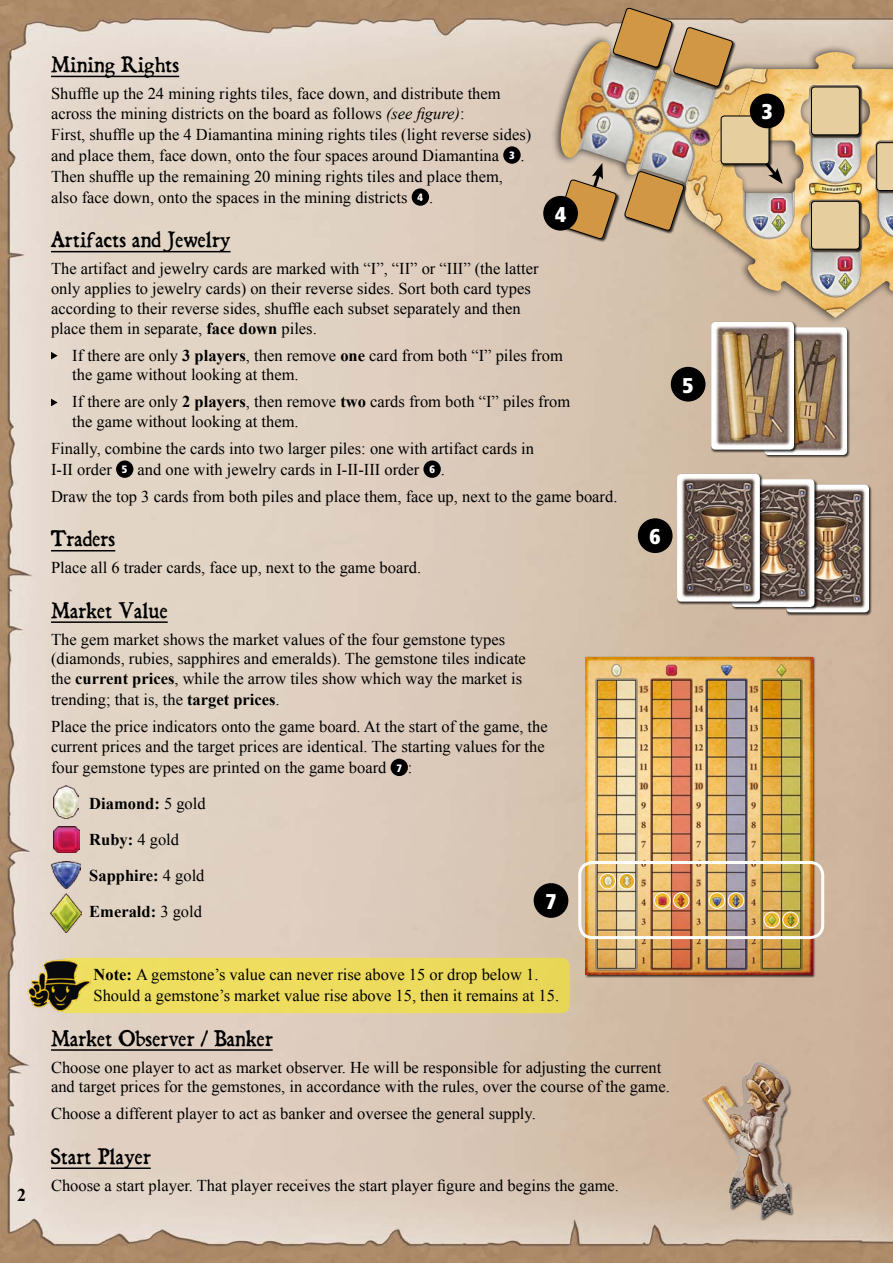
<style>
.page{position:relative;width:893px;height:1263px;background:#fff}
.page>*{position:absolute;margin:0;border:0;box-sizing:border-box;transform-origin:0 0}
.t1{font:900 condensed 21.3px "Frutiger";color:#fff}
.t2{font:19.5px "Dominican";letter-spacing:.025em;color:#000}
.t3{font:700 18px "Times New Roman";color:#000}
.t4{font:16.5px/20.7px "Times New Roman";color:#000}
.t5{font:700 16.5px/36px "Times New Roman";color:#000}
.s1{font-style:italic}
.s2{font-family:"Frutiger";font-weight:900;font-stretch:condensed;font-size:10.65px;color:#fff}
.s3{font-weight:700}
.s4{font-weight:400}
</style>
<div class="page">
<img style="left:0;top:0;width:893px;height:1263px">
<div style="left:59px;top:958px;width:511px;height:55px;background:#eedc5f;border-radius:9px"></div>
<hr style="left:51px;top:76px;width:128px;height:1px;background:#000">
<hr style="left:51px;top:251px;width:180px;height:1px;background:#000">
<hr style="left:51px;top:550px;width:64px;height:1px;background:#000">
<hr style="left:51px;top:621px;width:117px;height:2px;background:#000">
<hr style="left:51px;top:1049px;width:222px;height:2px;background:#000">
<hr style="left:51px;top:1167px;width:100px;height:2px;background:#000">
<div style="left:503px;top:146px;width:18px;height:18px;background:#000;border-radius:50%"></div>
<div style="left:412px;top:188px;width:17px;height:18px;background:#000;border-radius:50%"></div>
<svg style="left:51px;top:352px;width:7px;height:7px"></svg>
<svg style="left:51px;top:399px;width:7px;height:7px"></svg>
<div style="left:116px;top:460px;width:17px;height:18px;background:#000;border-radius:50%"></div>
<div style="left:423px;top:460px;width:18px;height:18px;background:#000;border-radius:50%"></div>
<div style="left:391px;top:759px;width:17px;height:17px;background:#000;border-radius:50%"></div>
<div style="left:550px;top:33px;width:343px;height:291px;background:#000;opacity:.75"></div>
<img style="left:704px;top:52px;width:189px;height:266px">
<img style="left:557px;top:41px;width:197px;height:182px">
<div style="left:673px;top:27px;width:63px;height:63px;background:#000;opacity:.75"></div>
<svg style="left:612px;top:8px;width:121px;height:79px;background:#bd9969"></svg>
<div style="left:624px;top:171px;width:63px;height:63px;background:#000;opacity:.75"></div>
<svg style="left:624px;top:171px;width:60px;height:60px;background:#bc935b"></svg>
<div style="left:811px;top:86px;width:52px;height:52px;background:#000;opacity:.75"></div>
<div style="left:811px;top:87px;width:47px;height:48px;background:#e6ce9f"></div>
<div style="left:811px;top:87px;width:49px;height:48px;border:1px solid #000;border-radius:3px"></div>
<div style="left:811px;top:200px;width:52px;height:53px;background:#000;opacity:.75"></div>
<div style="left:811px;top:201px;width:47px;height:48px;background:#e6ce9f"></div>
<div style="left:811px;top:201px;width:49px;height:48px;border:1px solid #000;border-radius:3px"></div>
<div style="left:876px;top:142px;width:17px;height:52px;background:#000;opacity:.75"></div>
<svg style="left:876px;top:142px;width:17px;height:49px"></svg>
<svg style="left:749px;top:142px;width:34px;height:42px"></svg>
<div style="left:720px;top:115px;width:53px;height:52px;background:#000;opacity:.75"></div>
<div style="left:721px;top:116px;width:48px;height:48px;background:#e6ce9f"></div>
<div style="left:721px;top:116px;width:48px;height:48px;border:1px solid #000;border-radius:3px"></div>
<div style="left:557px;top:179px;width:63px;height:63px;background:#000;opacity:.75"></div>
<svg style="left:557px;top:163px;width:60px;height:76px;background:#c09e70"></svg>
<div style="left:786px;top:484px;width:87px;height:132px;background:#000;opacity:.75"></div>
<img style="left:786px;top:485px;width:83px;height:127px">
<div style="left:731px;top:479px;width:87px;height:131px;background:#000;opacity:.75"></div>
<img style="left:732px;top:479px;width:82px;height:128px">
<div style="left:676px;top:473px;width:87px;height:132px;background:#000;opacity:.75"></div>
<img style="left:677px;top:474px;width:83px;height:128px">
<div style="left:764px;top:327px;width:87px;height:131px;background:#000;opacity:.75"></div>
<img style="left:764px;top:327px;width:83px;height:128px">
<div style="left:711px;top:321px;width:87px;height:132px;background:#000;opacity:.75"></div>
<img style="left:711px;top:322px;width:83px;height:128px">
<div style="left:750px;top:94px;width:34px;height:34px;background:#000;border-radius:50%"></div>
<div style="left:543px;top:196px;width:35px;height:35px;background:#000;border-radius:50%"></div>
<div style="left:671px;top:367px;width:34px;height:35px;background:#000;border-radius:50%"></div>
<div style="left:638px;top:518px;width:35px;height:35px;background:#000;border-radius:50%"></div>
<div style="left:534px;top:883px;width:34px;height:35px;background:#000;border-radius:50%"></div>
<img style="left:53px;top:826px;width:26px;height:27px">
<img style="left:54px;top:785px;width:25px;height:34px">
<img style="left:52px;top:861px;width:28px;height:28px">
<img style="left:51px;top:893px;width:30px;height:39px">
<div style="left:585px;top:656px;width:231px;height:322px;background:#000;opacity:.75"></div>
<img style="left:586px;top:657px;width:226px;height:317px">
<img style="left:728px;top:893px;width:16px;height:15px;border-radius:8px">
<div style="left:728px;top:892px;width:16px;height:17px;border:1px solid #fff;border-radius:50%"></div>
<img style="left:709px;top:893px;width:16px;height:15px;border-radius:8px">
<div style="left:709px;top:892px;width:16px;height:17px;border:1px solid #fff;border-radius:50%"></div>
<img style="left:783px;top:912px;width:15px;height:16px;border-radius:8px">
<div style="left:782px;top:912px;width:17px;height:16px;border:1px solid #fff;border-radius:50%"></div>
<img style="left:764px;top:912px;width:16px;height:16px;border-radius:8px">
<div style="left:764px;top:912px;width:16px;height:16px;border:1px solid #fff;border-radius:50%"></div>
<img style="left:619px;top:873px;width:16px;height:16px;border-radius:8px">
<div style="left:619px;top:873px;width:16px;height:16px;border:1px solid #fff;border-radius:50%"></div>
<img style="left:600px;top:873px;width:15px;height:16px;border-radius:8px">
<div style="left:600px;top:873px;width:16px;height:16px;border:1px solid #fff;border-radius:50%"></div>
<img style="left:673px;top:893px;width:16px;height:15px;border-radius:8px">
<div style="left:673px;top:892px;width:16px;height:17px;border:1px solid #fff;border-radius:50%"></div>
<img style="left:654px;top:893px;width:16px;height:15px;border-radius:8px">
<div style="left:654px;top:892px;width:16px;height:17px;border:1px solid #fff;border-radius:50%"></div>
<div style="left:578px;top:861px;width:246px;height:78px;border:3px solid #fff;border-radius:13px"></div>
<img style="left:684px;top:1048px;width:120px;height:187px">
<img style="left:26px;top:959px;width:65px;height:53px">
<p class="t3" style="left:17px;top:1182px;width:10px">2</p>
<p class="t2" style="left:51px;top:51px;width:130px">Mining Rights</p>
<p class="t4" style="left:51px;top:83px;width:482px">Shuffle up the 24 mining rights tiles, face down, and distribute them across the mining districts on the board as follows <span class="s1">(see figure)</span>:<br>First, shuffle up the 4 Diamantina mining rights tiles (light reverse sides) and place them, face down, onto the four spaces around Diamantina <span class="s2">3</span> .<br>Then shuffle up the remaining 20 mining rights tiles and place them, also face down, onto the spaces in the mining districts <span class="s2">4</span> .</p>
<p class="t2" style="left:51px;top:226px;width:181px">Artifacts and Jewelry</p>
<p class="t4" style="left:51px;top:258px;width:489px;line-height:19.8px">The artifact and jewelry cards are marked with “I”, “II” or “III” (the latter only applies to jewelry cards) on their reverse sides. Sort both card types according to their reverse sides, shuffle each subset separately and then place them in separate, <span class="s3">face down</span> piles.</p>
<p class="t4" style="left:72px;top:345px;width:492px;line-height:19.8px">If there are only <span class="s3">3 players</span>, then remove <span class="s3">one</span> card from both “I” piles from the game without looking at them.</p>
<p class="t4" style="left:72px;top:392px;width:500px;line-height:19.8px">If there are only <span class="s3">2 players</span>, then remove <span class="s3">two</span> cards from both “I” piles from the game without looking at them.</p>
<p class="t4" style="left:51px;top:438px;width:484px">Finally, combine the cards into two larger piles: one with artifact cards in<br>I-II order <span class="s2">5</span> and one with jewelry cards in I-II-III order <span class="s2">6</span> .</p>
<p class="t4" style="left:51px;top:486px;width:568px">Draw the top 3 cards from both piles and place them, face up, next to the game board.</p>
<p class="t2" style="left:51px;top:525px;width:66px">Traders</p>
<p class="t4" style="left:51px;top:557px;width:372px">Place all 6 trader cards, face up, next to the game board.</p>
<p class="t2" style="left:51px;top:597px;width:118px">Market Value</p>
<p class="t4" style="left:51px;top:629px;width:476px;line-height:20.2px">The gem market shows the market values of the four gemstone types (diamonds, rubies, sapphires and emeralds). The gemstone tiles indicate the <span class="s3">current prices</span>, while the arrow tiles show which way the market is trending; that is, the <span class="s3">target prices</span>.</p>
<p class="t4" style="left:51px;top:716px;width:498px">Place the price indicators onto the game board. At the start of the game, the current prices and the target prices are identical. The starting values for the four gemstone types are printed on the game board <span class="s2">7</span> :</p>
<p class="t5" style="left:89px;top:785px;width:118px">Diamond: <span class="s4">5 gold<br></span>Ruby: <span class="s4">4 gold<br></span>Sapphire: <span class="s4">4 gold<br></span>Emerald: <span class="s4">3 gold</span></p>
<p class="t1" style="left:555px;top:201px;width:13px">4</p>
<p class="t1" style="left:545px;top:888px;width:13px">7</p>
<p class="t1" style="left:683px;top:372px;width:13px">5</p>
<p class="t1" style="left:650px;top:524px;width:13px">6</p>
<p class="t4" style="left:94px;top:964px;width:467px"><span class="s3">Note:</span> A gemstone’s value can never rise above 15 or drop below 1.<br>Should a gemstone’s market value rise above 15, then it remains at 15.</p>
<p class="t2" style="left:51px;top:1024px;width:223px">Market Observer / Banker</p>
<p class="t4" style="left:51px;top:1057px;width:620px;line-height:19.8px">Choose one player to act as market observer. He will be responsible for adjusting the current and target prices for the gemstones, in accordance with the rules, over the course of the game.</p>
<p class="t4" style="left:51px;top:1103px;width:486px">Choose a different player to act as banker and oversee the general supply.</p>
<p class="t2" style="left:51px;top:1143px;width:101px">Start Player</p>
<p class="t4" style="left:51px;top:1174px;width:569px">Choose a start player. That player receives the start player figure and begins the game.</p>
<p class="t1" style="left:762px;top:99px;width:13px">3</p>
</div>
